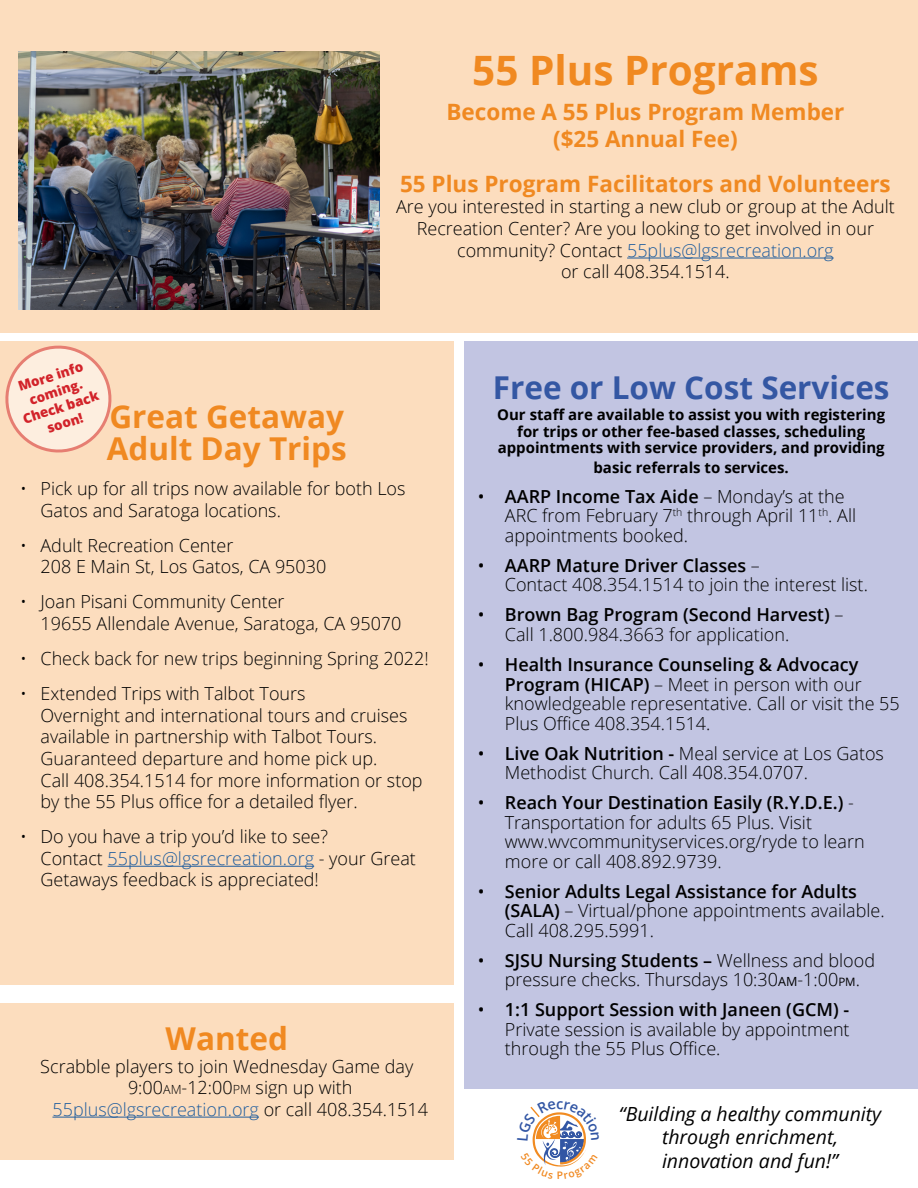
<style>
.page{position:relative;width:918px;height:1188px;background:#fff}
.page>*{position:absolute;margin:0;border:0;box-sizing:border-box;transform-origin:0 0}
.t1{font:700 40.5px "Open Sans";color:#f08921}
.t2{font:700 31.5px/31.5px "Open Sans";color:#f08921}
.t3{font:700 31.5px "Open Sans";color:#3457a3}
.t4{font:700 22.5px/27px "Open Sans";color:#f08921;text-align:center}
.t5{font:italic 19.5px/23.4px "Open Sans";color:#000;text-align:center}
.t6{font:300 18px/19.5px "Open Sans";color:#000}
.t7{font:300 18px "Open Sans";color:#215e9e}
.t8{font:700 15px/16.5px "Open Sans";color:#000;text-align:center}
.t9{font:800 13.5px/16.2px "Open Sans";color:#d2232a;text-align:center}
.s1{color:#215e9e}
.s2{font-size:12.6px}
.s3{color:#000}
.s4{font-weight:400}
.s5{font-weight:600}
.s6{font-weight:400;font-size:12.6px}
.s7{font-weight:400;font-size:11.55px}
</style>
<div class="page">
<div style="left:0;top:0;width:918px;height:333px;background:#fcddbe"></div>
<hr style="left:627px;top:258px;width:207px;height:1px;background:#215e9e">
<div style="left:464px;top:342px;width:454px;height:747px;background:#c2c5e2"></div>
<div style="left:0;top:1003px;width:454px;height:157px;background:#fcddbe"></div>
<hr style="left:52px;top:1117px;width:207px;height:1px;background:#215e9e">
<div style="left:0;top:341px;width:454px;height:644px;background:#fcddbe"></div>
<hr style="left:108px;top:866px;width:206px;height:1px;background:#215e9e">
<img style="left:18px;top:52px;width:362px;height:257px">
<svg style="left:5px;top:345px;width:107px;height:108px"></svg>
<svg style="left:530px;top:1106px;width:56px;height:61px"></svg>
<h1 class="t1" style="left:472px;top:42px;width:348px">55 Plus Programs</h1>
<p class="t4" style="left:446px;top:98px;width:399px">Become A 55 Plus Program Member ($25 Annual Fee)</p>
<p class="t4" style="left:400px;top:170px;width:492px">55 Plus Program Facilitators and Volunteers</p>
<p class="t6" style="left:396px;top:196px;width:500px;line-height:21.6px;text-align:center">Are you interested in starting a new club or group at the Adult Recreation Center? Are you looking to get involved in our community? Contact <span class="s1">55plus@lgsrecreation.org<br></span>or call 408.354.1514.</p>
<p class="t9" style="left:10px;top:380px;width:81px;rotate:-18deg">More info coming.<br>Check back soon!</p>
<h2 class="t2" style="left:107px;top:400px;width:242px">Great Getaway<br>Adult Day Trips</h2>
<p class="t6" style="left:40px;top:477px;width:367px;line-height:21.6px;text-indent:-20px">• Pick up for all trips now available for both Los<br>Gatos and Saratoga locations.</p>
<p class="t6" style="left:40px;top:534px;width:287px;line-height:21.6px;text-indent:-20px">• Adult Recreation Center<br>208 E Main St, Los Gatos, CA 95030</p>
<p class="t6" style="left:40px;top:591px;width:363px;line-height:21.6px;text-indent:-20px">• Joan Pisani Community Center<br>19655 Allendale Avenue, Saratoga, CA 95070</p>
<p class="t6" style="left:20px;top:648px;width:410px">• Check back for new trips beginning Spring 2022!</p>
<p class="t6" style="left:40px;top:682px;width:384px;line-height:21.6px;text-indent:-20px">• Extended Trips with Talbot Tours<br>Overnight and international tours and cruises available in partnership with Talbot Tours.<br>Guaranteed departure and home pick up.<br>Call 408.354.1514 for more information or stop by the 55 Plus office for a detailed flyer.</p>
<p class="t6" style="left:40px;top:825px;width:377px;line-height:21.6px;text-indent:-20px">• Do you have a trip you’d like to see?<br>Contact <span class="s1">55plus@lgsrecreation.org</span> - your Great<br>Getaways feedback is appreciated!</p>
<h2 class="t2" style="left:166px;top:1022px;width:124px">Wanted</h2>
<p class="t6" style="left:40px;top:1056px;width:374px">Scrabble players to join Wednesday Game day</p>
<p class="t6" style="left:128px;top:1077px;width:226px">9:00<span class="s2">AM</span>-12:00<span class="s2">PM</span> sign up with</p>
<p class="t7" style="left:52px;top:1097px;width:377px">55plus@lgsrecreation.org <span class="s3">or call 408.354.1514</span></p>
<h2 class="t3" style="left:493px;top:365px;width:398px">Free or Low Cost Services</h2>
<p class="t8" style="left:497px;top:406px;width:390px">Our staff are available to assist you with registering for trips or other fee-based classes, scheduling appointments with service providers, and providing</p>
<p class="t8" style="left:593px;top:459px;width:197px">basic referrals to services.</p>
<p class="t6" style="left:505px;top:486px;width:353px;text-indent:-27px"><span class="s4">•</span> <span class="s5">AARP Income Tax Aide</span> – Monday’s at the<br>ARC from February 7<sup>th</sup> through April 11<sup>th</sup>. All appointments booked.</p>
<p class="t6" style="left:505px;top:555px;width:365px;text-indent:-27px"><span class="s4">•</span> <span class="s5">AARP Mature Driver Classes</span> –<br>Contact 408.354.1514 to join the interest list.</p>
<p class="t6" style="left:505px;top:604px;width:340px;text-indent:-27px"><span class="s4">•</span> <span class="s5">Brown Bag Program (Second Harvest)</span> –<br>Call 1.800.984.3663 for application.</p>
<p class="t6" style="left:505px;top:654px;width:396px;text-indent:-27px"><span class="s4">•</span> <span class="s5">Health Insurance Counseling &amp; Advocacy Program (HICAP)</span> – Meet in person with our knowledgeable representative. Call or visit the 55<br>Plus Office 408.354.1514.</p>
<p class="t6" style="left:505px;top:743px;width:381px;text-indent:-27px"><span class="s4">•</span> <span class="s5">Live Oak Nutrition -</span> Meal service at Los Gatos<br>Methodist Church. Call 408.354.0707.</p>
<p class="t6" style="left:505px;top:792px;width:361px;text-indent:-27px"><span class="s4">•</span> <span class="s5">Reach Your Destination Easily (R.Y.D.E.)</span> - Transportation for adults 65 Plus. Visit www.wvcommunityservices.org/ryde to learn more or call 408.892.9739.</p>
<p class="t6" style="left:505px;top:881px;width:381px;text-indent:-27px"><span class="s4">•</span> <span class="s5">Senior Adults Legal Assistance for Adults (SALA)</span> – Virtual/phone appointments available.<br>Call 408.295.5991.</p>
<p class="t6" style="left:505px;top:950px;width:372px;text-indent:-27px"><span class="s4">•</span> <span class="s5">SJSU Nursing Students –</span> Wellness and blood pressure checks. Thursdays 10:30<span class="s6">AM</span>-1:00<span class="s7">PM</span>.</p>
<p class="t6" style="left:478px;top:999px;width:373px;text-align:right"><span class="s4">•</span> <span class="s5">1:1 Support Session with Janeen (GCM) -<br></span>Private session is available by appointment</p>
<p class="t6" style="left:505px;top:1038px;width:217px">through the 55 Plus Office.</p>
<p class="t5" style="left:619px;top:1102px;width:264px">“Building a healthy community through enrichment, innovation and fun!”</p>
</div>
